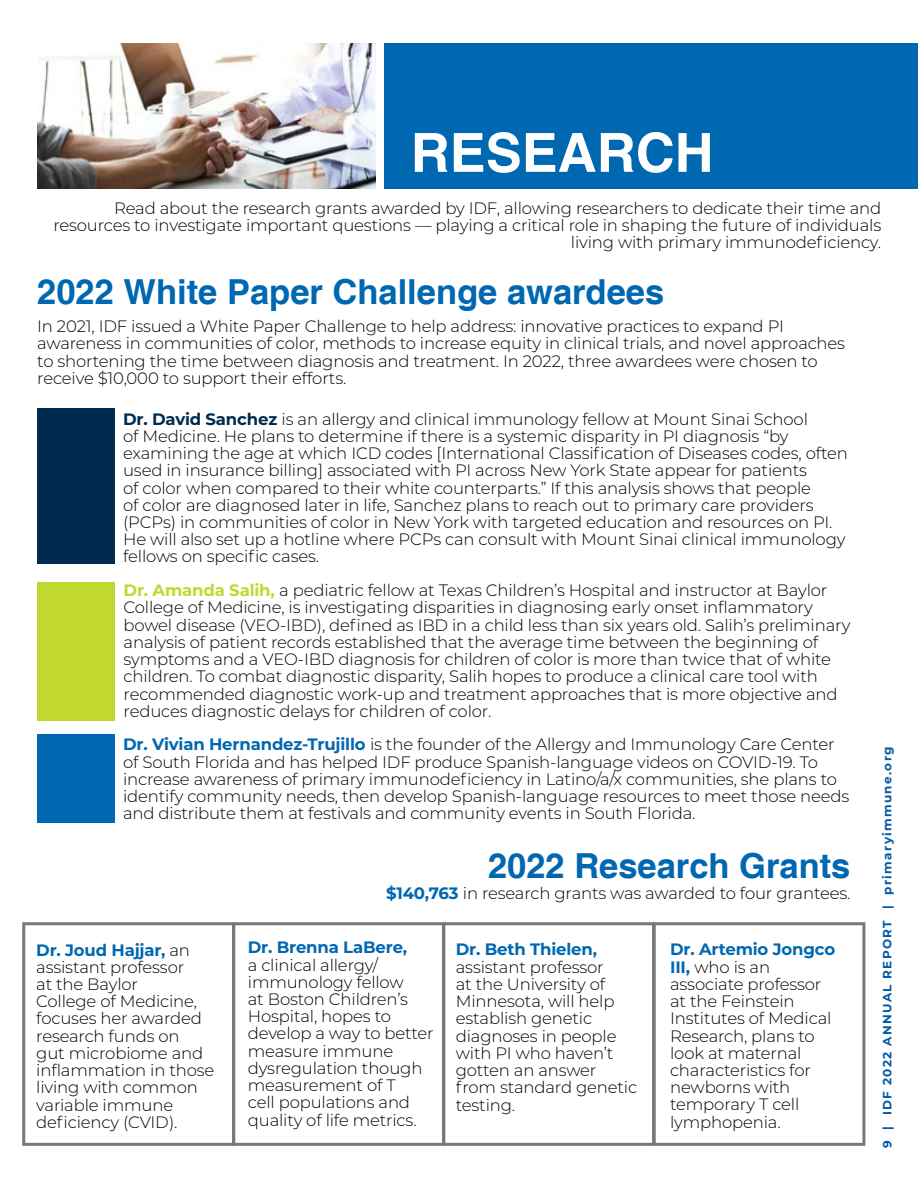
<style>
.page{position:relative;width:918px;height:1188px;background:#fff}
.page>*{position:absolute;margin:0;border:0;box-sizing:border-box;transform-origin:0 0}
.t1{font:700 54px "Helvetica";color:#fff}
.t2{font:700 34.5px "Helvetica";color:#0067b1}
.t3{font:300 16.5px/17.2px "Montserrat";letter-spacing:-.01em;color:#000}
.t4{font:700 16.5px "Montserrat";letter-spacing:-.01em;color:#0067b1}
.t5{font:700 12px "Montserrat";letter-spacing:.11em;color:#005aa6}
.s1{font-weight:700;color:#002b4e}
.s2{font-weight:700;color:#c1d82f}
.s3{font-weight:700;color:#0067b1}
</style>
<div class="page">
<div style="left:384px;top:43px;width:534px;height:146px;background:#0067b1"></div>
<img style="left:37px;top:43px;width:339px;height:146px">
<div style="left:38px;top:582px;width:77px;height:139px;background:#c1d82f"></div>
<div style="left:37px;top:409px;width:77px;height:155px;background:#002b4e"></div>
<div style="left:37px;top:734px;width:77px;height:88px;background:#0067b1"></div>
<div style="left:653px;top:922px;width:212px;height:224px;border:3px solid #77787b"></div>
<div style="left:22px;top:922px;width:213px;height:224px;border:3px solid #77787b"></div>
<div style="left:232px;top:922px;width:213px;height:224px;border:3px solid #77787b"></div>
<div style="left:442px;top:922px;width:213px;height:224px;border:3px solid #77787b"></div>
<h1 class="t1" style="left:411px;top:120px;width:304px">RESEARCH</h1>
<p class="t3" style="left:53px;top:199px;width:829px;text-align:right">Read about the research grants awarded by IDF, allowing researchers to dedicate their time and resources to investigate important questions — playing a critical role in shaping the future of individuals living with primary immunodeficiency.</p>
<h2 class="t2" style="left:37px;top:271px;width:629px">2022 White Paper Challenge awardees</h2>
<p class="t3" style="left:37px;top:317px;width:809px">In 2021, IDF issued a White Paper Challenge to help address: innovative practices to expand PI awareness in communities of color, methods to increase equity in clinical trials, and novel approaches to shortening the time between diagnosis and treatment. In 2022, three awardees were chosen to receive $10,000 to support their efforts.</p>
<p class="t3" style="left:123px;top:410px;width:726px"><span class="s1">Dr. David Sanchez</span> is an allergy and clinical immunology fellow at Mount Sinai School<br>of Medicine. He plans to determine if there is a systemic disparity in PI diagnosis “by examining the age at which ICD codes [International Classification of Diseases codes, often used in insurance billing] associated with PI across New York State appear for patients<br>of color when compared to their white counterparts.” If this analysis shows that people<br>of color are diagnosed later in life, Sanchez plans to reach out to primary care providers (PCPs) in communities of color in New York with targeted education and resources on PI.<br>He will also set up a hotline where PCPs can consult with Mount Sinai clinical immunology fellows on specific cases.</p>
<p class="t3" style="left:124px;top:581px;width:728px"><span class="s2">Dr. Amanda Salih,</span> a pediatric fellow at Texas Children’s Hospital and instructor at Baylor College of Medicine, is investigating disparities in diagnosing early onset inflammatory bowel disease (VEO-IBD), defined as IBD in a child less than six years old. Salih’s preliminary analysis of patient records established that the average time between the beginning of symptoms and a VEO-IBD diagnosis for children of color is more than twice that of white children. To combat diagnostic disparity, Salih hopes to produce a clinical care tool with recommended diagnostic work-up and treatment approaches that is more objective and reduces diagnostic delays for children of color.</p>
<p class="t3" style="left:123px;top:735px;width:728px"><span class="s3">Dr. Vivian Hernandez-Trujillo</span> is the founder of the Allergy and Immunology Care Center of South Florida and has helped IDF produce Spanish-language videos on COVID-19. To increase awareness of primary immunodeficiency in Latino/a/x communities, she plans to identify community needs, then develop Spanish-language resources to meet those needs and distribute them at festivals and community events in South Florida.</p>
<h2 class="t2" style="left:488px;top:845px;width:364px">2022 Research Grants</h2>
<p class="t3" style="left:386px;top:884px;width:466px"><span class="s3">$140,763</span> in research grants was awarded to four grantees.</p>
<p class="t3" style="left:36px;top:941px;width:180px"><span class="s3">Dr. Joud Hajjar,</span> an assistant professor<br>at the Baylor<br>College of Medicine, focuses her awarded research funds on<br>gut microbiome and inflammation in those living with common variable immune deficiency (CVID).</p>
<p class="t4" style="left:248px;top:936px;width:161px">Dr. Brenna LaBere,</p>
<p class="t3" style="left:670px;top:940px;width:167px"><span class="s3">Dr. Artemio Jongco<br>III,</span> who is an associate professor at the Feinstein<br>Institutes of Medical<br>Research, plans to look at maternal characteristics for newborns with temporary T cell lymphopenia.</p>
<p class="t4" style="left:456px;top:938px;width:143px">Dr. Beth Thielen,</p>
<p class="t3" style="left:456px;top:958px;width:183px">assistant professor<br>at the University of<br>Minnesota, will help establish genetic diagnoses in people with PI who haven’t gotten an answer from standard genetic testing.</p>
<p class="t3" style="left:248px;top:956px;width:187px">a clinical allergy/ immunology fellow<br>at Boston Children’s<br>Hospital, hopes to develop a way to better measure immune dysregulation though measurement of T<br>cell populations and quality of life metrics.</p>
<p class="t5" style="left:879px;top:1148px;width:403px;rotate:-90deg">9 | IDF 2022 ANNUAL REPORT | primaryimmune.org</p>
</div>
